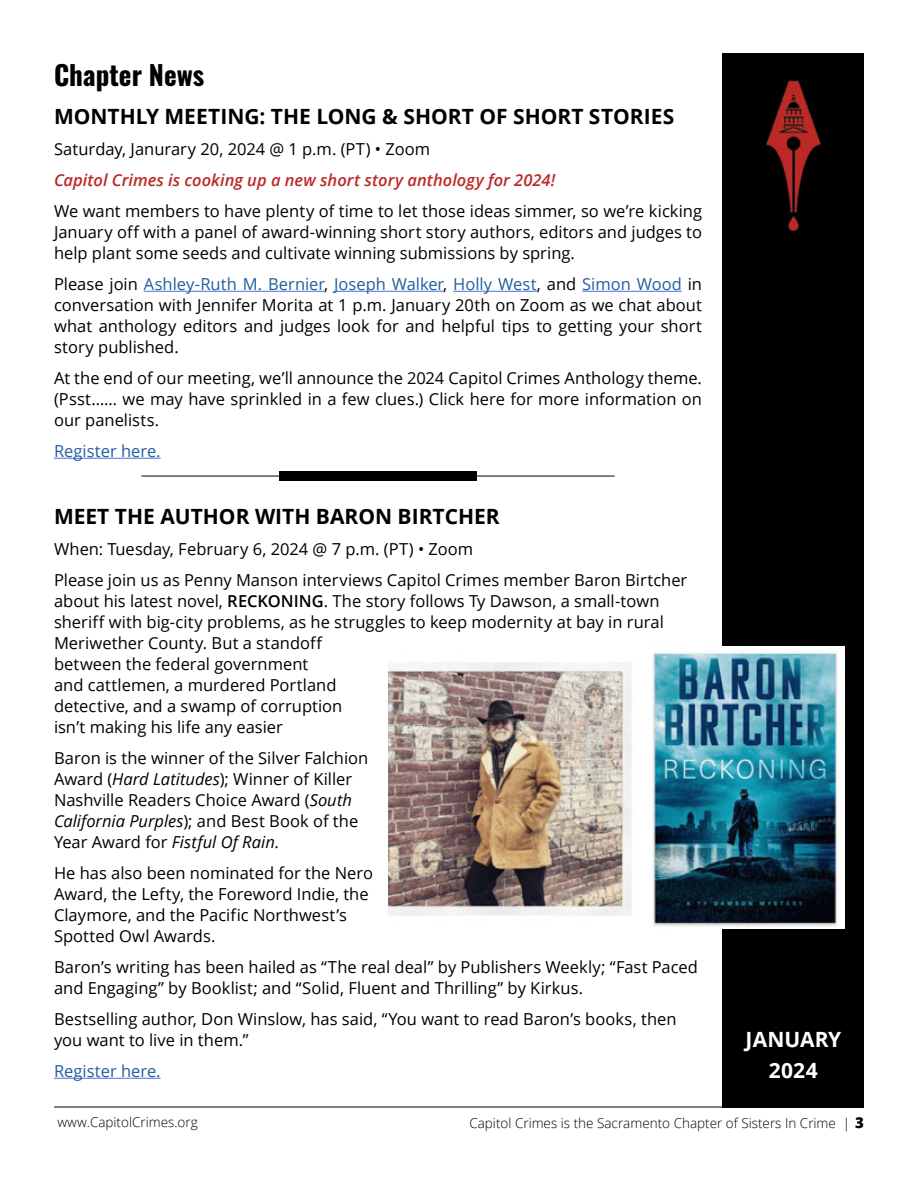
<style>
.page{position:relative;width:918px;height:1188px;background:#fff}
.page>*{position:absolute;margin:0;border:0;box-sizing:border-box;transform-origin:0 0}
.t1{font:27px "Oswald";color:#000}
.t2{font:700 21px "Open Sans";color:#000}
.t3{font:700 21px/31px "Open Sans";letter-spacing:.01em;color:#fff;text-align:center}
.t4{font:16.5px/21px "Open Sans";color:#000}
.t5{font:italic 600 16.5px "Open Sans";color:#bd2927}
.t6{font:16.5px "Open Sans";color:#215e9e}
.t7{font:300 13.5px "Open Sans";color:#000}
.s1{color:#215e9e}
.s2{font-weight:600}
.s3{font-style:italic}
.s4{font-weight:800;font-size:15px}
</style>
<div class="page">
<hr style="left:54px;top:1107px;width:810px;height:1px;background:#000">
<div style="left:723px;top:54px;width:141px;height:1053px;background:#000"></div>
<img style="left:766px;top:80px;width:55px;height:152px">
<hr style="left:144px;top:291px;width:180px;height:1px;background:#4a6ee0">
<hr style="left:334px;top:291px;width:109px;height:1px;background:#4a6ee0">
<hr style="left:453px;top:291px;width:84px;height:1px;background:#4a6ee0">
<hr style="left:582px;top:291px;width:100px;height:1px;background:#4a6ee0">
<hr style="left:54px;top:458px;width:107px;height:1px;background:#4a6ee0">
<hr style="left:141px;top:476px;width:474px;height:1px;background:#000">
<div style="left:279px;top:471px;width:198px;height:10px;background:#000"></div>
<hr style="left:54px;top:1078px;width:107px;height:1px;background:#4a6ee0">
<img style="left:389px;top:647px;width:456px;height:282px">
<h1 class="t1" style="left:54px;top:51px;width:152px">Chapter News</h1>
<p class="t2" style="left:54px;top:102px;width:622px">MONTHLY MEETING: THE LONG &amp; SHORT OF SHORT STORIES</p>
<p class="t4" style="left:54px;top:138px;width:378px">Saturday, Janurary 20, 2024 @ 1 p.m. (PT) • Zoom</p>
<p class="t5" style="left:54px;top:169px;width:503px">Capitol Crimes is cooking up a new short story anthology for 2024!</p>
<p class="t4" style="left:54px;top:200px;width:650px;text-align:justify">We want members to have plenty of time to let those ideas simmer, so we’re kicking January off with a panel of award-winning short story authors, editors and judges to help plant some seeds and cultivate winning submissions by spring.</p>
<p class="t4" style="left:54px;top:273px;width:650px;text-align:justify">Please join <span class="s1">Ashley-Ruth M. Bernier</span>, <span class="s1">Joseph Walker</span>, <span class="s1">Holly West</span>, and <span class="s1">Simon Wood</span> in conversation with Jennifer Morita at 1 p.m. January 20th on Zoom as we chat about what anthology editors and judges look for and helpful tips to getting your short story published.</p>
<p class="t4" style="left:54px;top:367px;width:650px;text-align:justify">At the end of our meeting, we’ll announce the 2024 Capitol Crimes Anthology theme. (Psst…… we may have sprinkled in a few clues.) Click here for more information on our panelists.</p>
<p class="t6" style="left:54px;top:440px;width:108px">Register here.</p>
<p class="t2" style="left:54px;top:502px;width:447px">MEET THE AUTHOR WITH BARON BIRTCHER</p>
<p class="t4" style="left:54px;top:533px;width:635px;line-height:31px">When: Tuesday, February 6, 2024 @ 7 p.m. (PT) • Zoom<br>Please join us as Penny Manson interviews Capitol Crimes member Baron Birtcher</p>
<p class="t4" style="left:54px;top:590px;width:611px">about his latest novel, <span class="s2">RECKONING</span>. The story follows Ty Dawson, a small-town sheriff with big-city problems, as he struggles to keep modernity at bay in rural Meriwether County. But a standoff<br>between the federal government<br>and cattlemen, a murdered Portland<br>detective, and a swamp of corruption<br>isn’t making his life any easier</p>
<p class="t4" style="left:54px;top:747px;width:316px">Baron is the winner of the Silver Falchion Award (<span class="s3">Hard Latitudes</span>); Winner of Killer Nashville Readers Choice Award (<span class="s3">South California Purples</span>); and Best Book of the Year Award for <span class="s3">Fistful Of Rain</span>.</p>
<p class="t4" style="left:54px;top:862px;width:321px">He has also been nominated for the Nero Award, the Lefty, the Foreword Indie, the Claymore, and the Pacific Northwest’s Spotted Owl Awards.</p>
<p class="t4" style="left:54px;top:956px;width:646px">Baron’s writing has been hailed as “The real deal” by Publishers Weekly; “Fast Paced and Engaging” by Booklist; and “Solid, Fluent and Thrilling” by Kirkus.</p>
<p class="t4" style="left:54px;top:1008px;width:624px">Bestselling author, Don Winslow, has said, “You want to read Baron’s books, then you want to live in them.”</p>
<p class="t6" style="left:54px;top:1060px;width:108px">Register here.</p>
<p class="t3" style="left:745px;top:1024px;width:97px">JANUARY<br>2024</p>
<p class="t7" style="left:58px;top:1113px;width:142px">www.CapitolCrimes.org</p>
<p class="t7" style="left:469px;top:1114px;width:396px">Capitol Crimes is the Sacramento Chapter of Sisters In Crime | <span class="s4">3</span></p>
</div>
